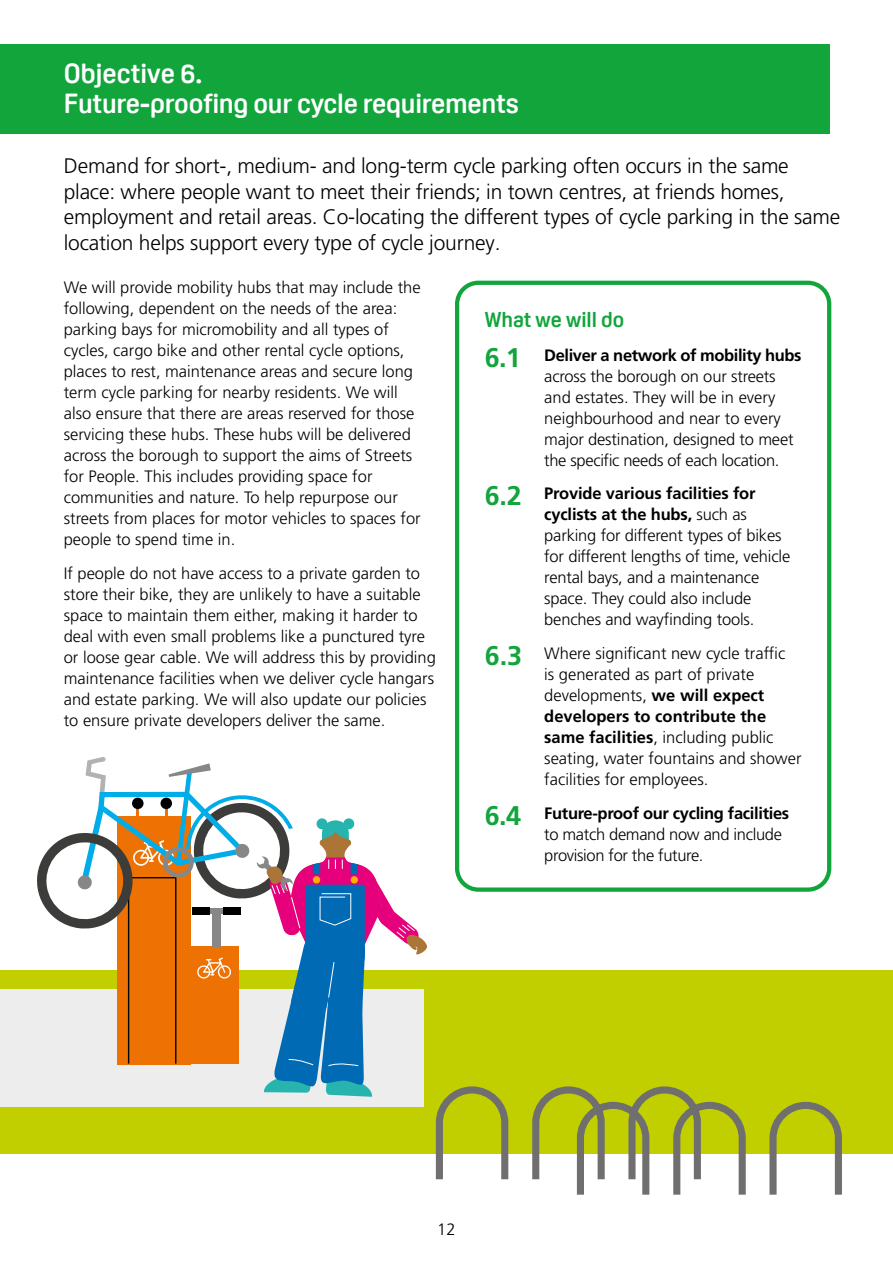
<style>
.page{position:relative;width:893px;height:1263px;background:#fff}
.page>*{position:absolute;margin:0;border:0;box-sizing:border-box;transform-origin:0 0}
.t1{font:700 27px/30px "Oscine";letter-spacing:-.01em;color:#fff}
.t2{font:300 21px/25.5px "Frutiger LT Pro";letter-spacing:-.01em;color:#000}
.t3{font:700 21px "Oscine";color:#11a53c}
.t4{font:300 16.5px/21px "Frutiger LT Pro";color:#000}
.t5{font:300 16.5px/21px "Frutiger LT Pro";letter-spacing:-.02em;color:#000}
.s1{font-weight:700;font-size:27px;color:#11a53c}
.s2{font-weight:700}
</style>
<div class="page">
<div style="left:0;top:45px;width:829px;height:89px;background:#11a53c"></div>
<div style="left:0;top:970px;width:893px;height:184px;background:#c1ce00"></div>
<div style="left:0;top:989px;width:424px;height:118px;background:#ededed"></div>
<div style="left:455px;top:281px;width:376px;height:611px;border:4px solid #11a53c;border-radius:21px"></div>
<svg style="left:435px;top:1086px;width:407px;height:109px"></svg>
<svg style="left:37px;top:757px;width:391px;height:340px"></svg>
<h1 class="t1" style="left:64px;top:59px;width:457px">Objective 6.<br>Future-proofing our cycle requirements</h1>
<p class="t2" style="left:64px;top:153px;width:778px">Demand for short-, medium- and long-term cycle parking often occurs in the same place: where people want to meet their friends; in town centres, at friends homes, employment and retail areas. Co-locating the different types of cycle parking in the same location helps support every type of cycle journey.</p>
<p class="t4" style="left:64px;top:277px;width:358px">We will provide mobility hubs that may include the following, dependent on the needs of the area: parking bays for micromobility and all types of cycles, cargo bike and other rental cycle options, places to rest, maintenance areas and secure long term cycle parking for nearby residents. We will also ensure that there are areas reserved for those servicing these hubs. These hubs will be delivered across the borough to support the aims of Streets for People. This includes providing space for communities and nature. To help repurpose our streets from places for motor vehicles to spaces for people to spend time in.</p>
<p class="t4" style="left:64px;top:563px;width:374px">If people do not have access to a private garden to store their bike, they are unlikely to have a suitable space to maintain them either, making it harder to deal with even small problems like a punctured tyre or loose gear cable. We will address this by providing maintenance facilities when we deliver cycle hangars and estate parking. We will also update our policies to ensure private developers deliver the same.</p>
<p class="t3" style="left:485px;top:308px;width:141px">What we will do</p>
<p class="t4" style="left:544px;top:344px;width:259px;text-indent:-60px"><span class="s1">6.1</span> <span class="s2">Deliver a network of mobility hubs </span>across the borough on our streets and estates. They will be in every neighbourhood and near to every major destination, designed to meet the specific needs of each location.</p>
<p class="t4" style="left:544px;top:483px;width:247px;text-indent:-60px"><span class="s1">6.2</span> <span class="s2">Provide various facilities for cyclists at the hubs,</span> such as parking for different types of bikes for different lengths of time, vehicle rental bays, and a maintenance space. They could also include benches and wayfinding tools.</p>
<p class="t4" style="left:544px;top:643px;width:259px;text-indent:-60px"><span class="s1">6.3</span> Where significant new cycle traffic<br>is generated as part of private developments, <span class="s2">we will expect developers to contribute the same facilities</span>, including public seating, water fountains and shower facilities for employees.</p>
<p class="t5" style="left:544px;top:803px;width:246px;text-indent:-60px"><span class="s1">6.4</span> <span class="s2">Future-proof our cycling facilities </span>to match demand now and include provision for the future.</p>
<p class="t4" style="left:437px;top:1219px;width:20px">12</p>
</div>
